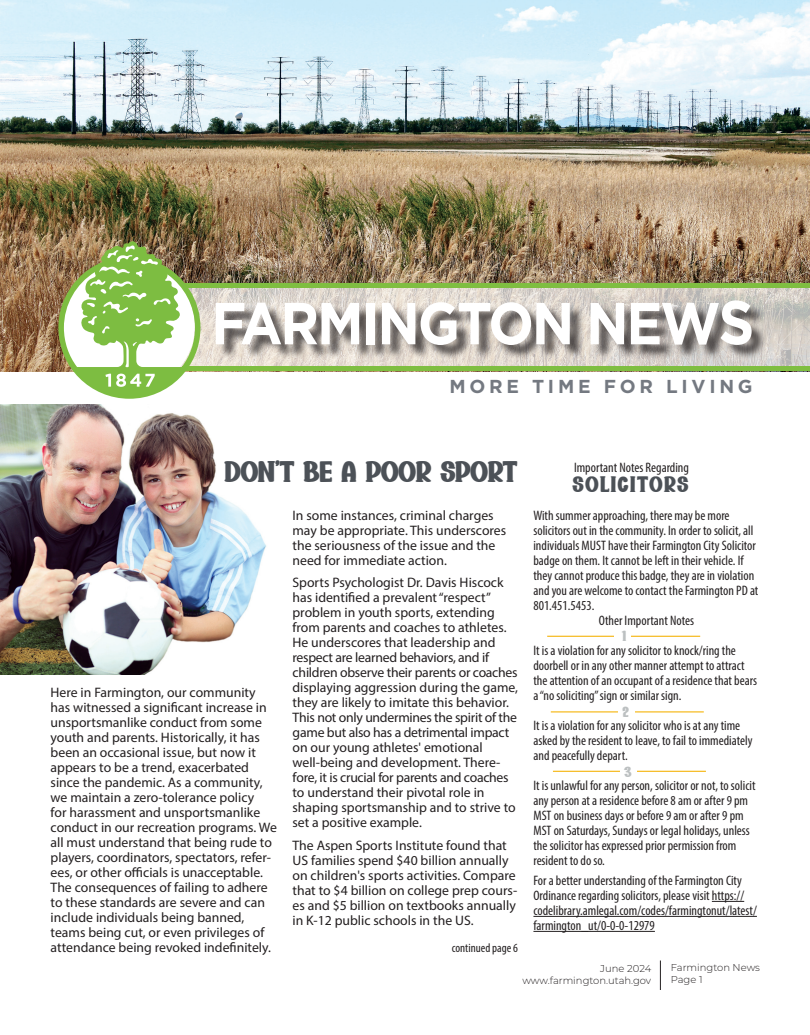
<style>
.page{position:relative;width:810px;height:1035px;background:#fff}
.page>*{position:absolute;margin:0;border:0;box-sizing:border-box;transform-origin:0 0}
.t1{font:700 59.12px "Gotham";letter-spacing:-.04em;color:#fff;scale:.91 1}
.t2{font:30px "Simple People";color:#4c5157}
.t3{font:22.5px "Simple People";letter-spacing:.075em;color:#4c5157}
.t4{font:700 18.75px "Gotham";letter-spacing:.2em;color:#747981}
.t5{font:15px "Simple People";color:#bcc0c1}
.t6{font:13.75px/15px "Myriad Pro";color:#231f20}
.t7{font:condensed 13.75px/15px "Myriad Pro";color:#231f20}
.t8{font:condensed 12.5px "Myriad Pro";color:#231f20}
.t9{font:300 10px "Montserrat";color:#231f20}
.s1{font-size:61.88px}
</style>
<div class="page">
<img style="left:0;top:0;width:809px;height:371px">
<hr style="left:553px;top:771px;width:153px;height:1px;background:#f6bc24">
<div style="left:620px;top:763px;width:17px;height:16px;background:#fff"></div>
<hr style="left:712px;top:901px;width:32px;height:1px;background:#231f20">
<hr style="left:533px;top:916px;width:224px;height:1px;background:#231f20">
<hr style="left:533px;top:931px;width:122px;height:1px;background:#231f20">
<hr style="left:547px;top:636px;width:153px;height:1px;background:#f6bc24">
<div style="left:615px;top:628px;width:16px;height:16px;background:#fff"></div>
<svg style="left:660px;top:961px;width:1px;height:29px"></svg>
<svg style="left:200px;top:288px;width:610px;height:78px;background:#dad4cc"></svg>
<div style="left:218px;top:302px;width:549px;height:58px;background:#231f20;opacity:.75"></div>
<div style="left:182px;top:283px;width:628px;height:5px;background:#7fbe41"></div>
<div style="left:183px;top:366px;width:627px;height:5px;background:#7fbe41"></div>
<svg style="left:58px;top:241px;width:142px;height:158px"></svg>
<img style="left:0;top:404px;width:266px;height:270px">
<hr style="left:551px;top:711px;width:153px;height:2px;background:#f6bc24">
<div style="left:618px;top:704px;width:17px;height:16px;background:#fff"></div>
<p class="t1" style="left:211px;top:289px;width:598px">FARMINGTON NEW<span class="s1">S</span></p>
<p class="t4" style="left:449px;top:376px;width:305px">MORE TIME FOR LIVING</p>
<p class="t2" style="left:224px;top:460px;width:294px">DON'T BE A POOR SPORT</p>
<p class="t7" style="left:574px;top:459px;width:116px">Important Notes Regarding</p>
<p class="t3" style="left:572px;top:475px;width:118px">SOLICITORS</p>
<p class="t6" style="left:51px;top:684px;width:228px">Here in Farmington, our community has witnessed a significant increase in unsportsmanlike conduct from some youth and parents. Historically, it has been an occasional issue, but now it appears to be a trend, exacerbated since the pandemic. As a community, we maintain a zero-tolerance policy<br>for harassment and unsportsmanlike conduct in our recreation programs. We all must understand that being rude to players, coordinators, spectators, refer&shy;ees, or other officials is unacceptable.<br>The consequences of failing to adhere to these standards are severe and can include individuals being banned, teams being cut, or even privileges of attendance being revoked indefinitely.</p>
<p class="t6" style="left:292px;top:507px;width:215px">In some instances, criminal charges may be appropriate. This underscores the seriousness of the issue and the need for immediate action.</p>
<p class="t6" style="left:292px;top:575px;width:216px">Sports Psychologist Dr. Davis Hiscock has identified a prevalent “respect” problem in youth sports, extending from parents and coaches to athletes.<br>He underscores that leadership and respect are learned behaviors, and if</p>
<p class="t6" style="left:292px;top:665px;width:227px">children observe their parents or coaches displaying aggression during the game, they are likely to imitate this behavior.<br>This not only undermines the spirit of the</p>
<p class="t6" style="left:292px;top:725px;width:225px">game but also has a detrimental impact on our young athletes' emotional well-being and development. There&shy;fore, it is crucial for parents and coaches to understand their pivotal role in shaping sportsmanship and to strive to set a positive example.</p>
<p class="t6" style="left:292px;top:837px;width:226px">The Aspen Sports Institute found that US families spend $40 billion annually on children's sports activities. Compare that to $4 billion on college prep cours&shy;es and $5 billion on textbooks annually in K-12 public schools in the US.</p>
<p class="t8" style="left:452px;top:941px;width:68px">continued page 6</p>
<p class="t7" style="left:533px;top:508px;width:227px">With summer approaching, there may be more solicitors out in the community. In order to solicit, all individuals MUST have their Farmington City Solicitor badge on them. It cannot be left in their vehicle. If they cannot produce this badge, they are in violation and you are welcome to contact the Farmington PD at 801.451.5453.</p>
<p class="t7" style="left:599px;top:613px;width:97px">Other Important Notes</p>
<p class="t7" style="left:533px;top:643px;width:225px">It is a violation for any solicitor to knock/ring the doorbell or in any other manner attempt to attract the attention of an occupant of a residence that bears a “no soliciting” sign or similar sign.</p>
<p class="t7" style="left:533px;top:718px;width:221px">It is a violation for any solicitor who is at any time asked by the resident to leave, to fail to immediately and peacefully depart.</p>
<p class="t7" style="left:533px;top:778px;width:224px">It is unlawful for any person, solicitor or not, to solicit any person at a residence before 8 am or after 9 pm MST on business days or before 9 am or after 9 pm MST on Saturdays, Sundays or legal holidays, unless the solicitor has expressed prior permission from resident to do so.</p>
<p class="t7" style="left:533px;top:873px;width:225px">For a better understanding of the Farmington City Ordinance regarding solicitors, please visit https:// codelibrary.amlegal.com/codes/farmingtonut/latest/ farmington_ut/0-0-0-12979</p>
<p class="t9" style="left:671px;top:961px;width:91px">Farmington News</p>
<p class="t9" style="left:671px;top:973px;width:33px">Page 1</p>
<p class="t5" style="left:621px;top:630px;width:7px">1</p>
<p class="t5" style="left:622px;top:705px;width:8px">2</p>
<p class="t5" style="left:623px;top:766px;width:10px">3</p>
<p class="t9" style="left:600px;top:962px;width:52px">June 2024</p>
<p class="t9" style="left:522px;top:974px;width:130px">www.farmington.utah.gov</p>
</div>
